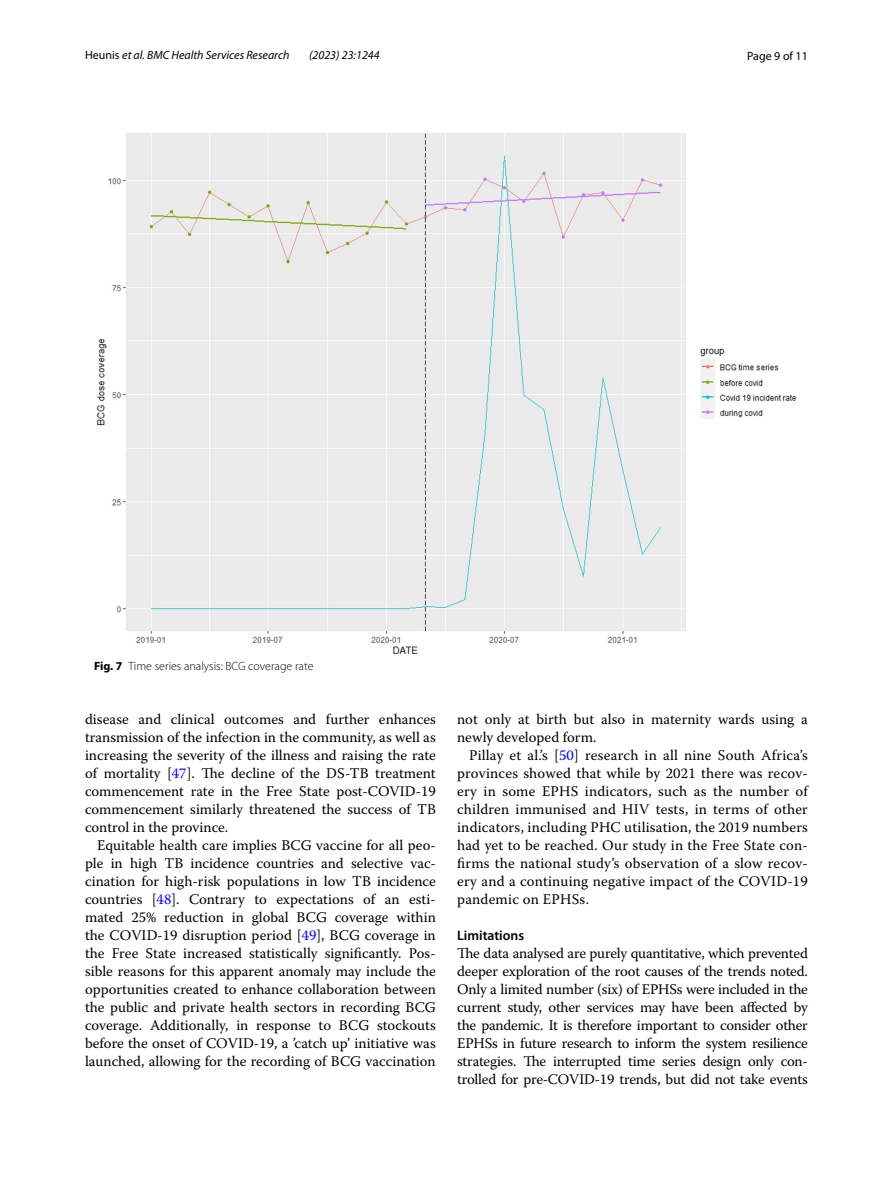
<style>
.page{position:relative;width:893px;height:1187px;background:#fff}
.page>*{position:absolute;margin:0;border:0;box-sizing:border-box;transform-origin:0 0}
.t1{font:14.7px/18px "Warnock Pro";color:#000;text-align:justify}
.t2{font:600 13.8px "Myriad Pro";color:#000}
.t3{font:italic 12px "Myriad Pro";color:#000}
.t4{font:300 12px "Myriad Pro";color:#000}
.t5{font:12px "Myriad Pro";color:#000}
.s1{font-style:normal}
.s2{font-weight:700}
.s3{color:#00f}
</style>
<div class="page">
<img style="left:96px;top:133px;width:701px;height:521px">
<p class="t3" style="left:85px;top:48px;width:206px"><span class="s1">Heunis</span> et al. BMC Health Services Research</p>
<p class="t3" style="left:309px;top:48px;width:72px">(2023) 23:1244</p>
<p class="t5" style="left:747px;top:48px;width:62px">Page 9 of 11</p>
<p class="t4" style="left:94px;top:659px;width:221px"><span class="s2">Fig. 7</span> Time series analysis: BCG coverage rate</p>
<p class="t1" style="left:85px;top:710px;width:352px">disease and clinical outcomes and further enhances transmission of the infection in the community, as well as increasing the severity of the illness and raising the rate of mortality [<span class="s3">47</span>]. The decline of the DS-TB treatment commencement rate in the Free State post-COVID-19 commencement similarly threatened the success of TB control in the province.</p>
<p class="t1" style="left:85px;top:836px;width:352px;text-indent:12px">Equitable health care implies BCG vaccine for all peo&shy;ple in high TB incidence countries and selective vac&shy;cination for high-risk populations in low TB incidence countries [<span class="s3">48</span>]. Contrary to expectations of an esti&shy;mated 25% reduction in global BCG coverage within the COVID-19 disruption period [<span class="s3">49</span>], BCG coverage in the Free State increased statistically significantly. Pos&shy;sible reasons for this apparent anomaly may include the opportunities created to enhance collaboration between the public and private health sectors in recording BCG coverage. Additionally, in response to BCG stockouts before the onset of COVID-19, a ’catch up’ initiative was launched, allowing for the recording of BCG vaccination</p>
<p class="t1" style="left:457px;top:710px;width:352px">not only at birth but also in maternity wards using a newly developed form.</p>
<p class="t1" style="left:457px;top:746px;width:352px;text-indent:12px">Pillay et al.’s [<span class="s3">50</span>] research in all nine South Africa’s provinces showed that while by 2021 there was recov&shy;ery in some EPHS indicators, such as the number of children immunised and HIV tests, in terms of other indicators, including PHC utilisation, the 2019 numbers had yet to be reached. Our study in the Free State con&shy;firms the national study’s observation of a slow recov&shy;ery and a continuing negative impact of the COVID-19 pandemic on EPHSs.</p>
<p class="t2" style="left:457px;top:926px;width:69px">Limitations</p>
<p class="t1" style="left:457px;top:944px;width:352px">The data analysed are purely quantitative, which prevented deeper exploration of the root causes of the trends noted.<br>Only a limited number (six) of EPHSs were included in the current study, other services may have been affected by the pandemic. It is therefore important to consider other EPHSs in future research to inform the system resilience strategies. The interrupted time series design only con&shy;trolled for pre-COVID-19 trends, but did not take events</p>
</div>
